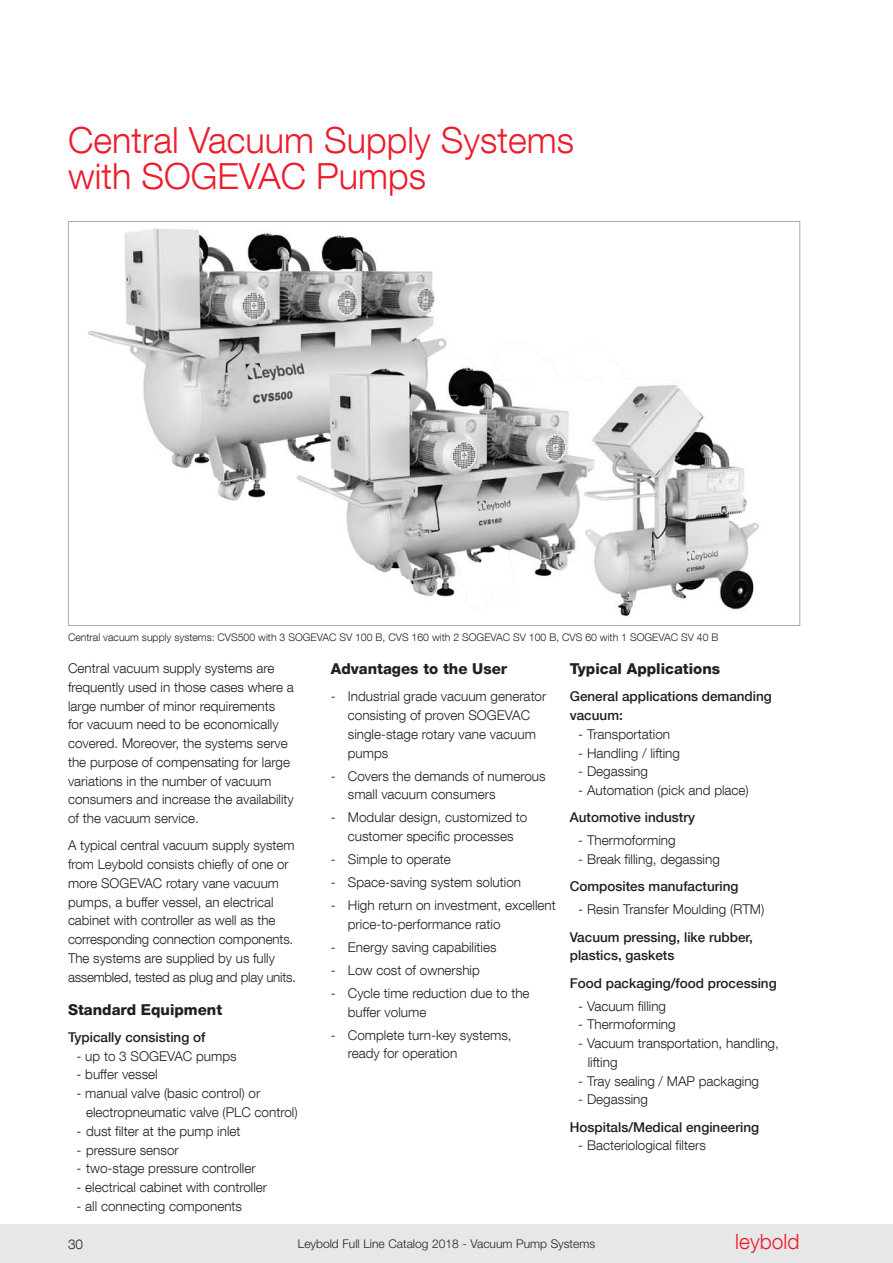
<style>
.page{position:relative;width:893px;height:1263px;background:#fff}
.page>*{position:absolute;margin:0;border:0;box-sizing:border-box;transform-origin:0 0}
.t1{font:300 36px/36px "Helvetica Neue LT Com";color:#ee1b2c}
.t2{font:300 21px "Helvetica Neue LT Com";color:#ee1b2c}
.t3{font:800 15px "Helvetica Neue LT Com";color:#231f20}
.t4{font:300 13.5px/18.8px "Helvetica Neue LT Com";color:#231f20}
.t5{font:500 13.5px/18.8px "Helvetica Neue LT Com";color:#231f20}
.t6{font:300 12px "Helvetica Neue LT Std";color:#231f20}
.t7{font:300 10.5px "Helvetica Neue LT Com";color:#231f20}
</style>
<div class="page">
<div style="left:0;top:1225px;width:893px;height:38px;background:#e6e7e9"></div>
<img style="left:88px;top:228px;width:671px;height:389px">
<h1 class="t1" style="left:68px;top:122px;width:508px">Central Vacuum Supply Systems with SOGEVAC Pumps</h1>
<p class="t7" style="left:68px;top:631px;width:652px">Central vacuum supply systems: CVS500 with 3 SOGEVAC SV 100 B, CVS 160 with 2 SOGEVAC SV 100 B, CVS 60 with 1 SOGEVAC SV 40 B</p>
<p class="t4" style="left:68px;top:658px;width:227px">Central vacuum supply systems are frequently used in those cases where a large number of minor requirements for vacuum need to be economically cov ered . Moreover, the systems serve the purpose of compensating for large var iations in the number of vacuum consumers and increase the availability of the vacuum service .</p>
<p class="t4" style="left:68px;top:836px;width:229px">A typical central vacuum supply system from Leybold consists chiefly of one or more SOGEVAC rotary vane vacuum pumps, a buffer vessel, an electrical cabinet with controller as well as the corresponding connection components .<br>The systems are supplied by us fully assembled, tested as plug and play units .</p>
<p class="t3" style="left:68px;top:1000px;width:156px">Standard Equipment</p>
<p class="t5" style="left:68px;top:1028px;width:139px">Typically consisting of</p>
<p class="t4" style="left:77px;top:1046px;width:162px">- up to 3 SOGEVAC pumps</p>
<p class="t4" style="left:77px;top:1065px;width:83px">- buffer vessel</p>
<p class="t4" style="left:86px;top:1084px;width:213px;text-indent:-9px">- manual valve (basic control) or electropneumatic valve (PLC control)</p>
<p class="t4" style="left:77px;top:1121px;width:165px">- dust filter at the pump inlet</p>
<p class="t4" style="left:77px;top:1140px;width:104px">- pressure sensor</p>
<p class="t4" style="left:77px;top:1159px;width:181px">- two-stage pressure controller</p>
<p class="t4" style="left:77px;top:1177px;width:192px">- electrical cabinet with controller</p>
<p class="t4" style="left:77px;top:1196px;width:167px">- all connecting components</p>
<p class="t3" style="left:331px;top:660px;width:178px">Advantages to the User</p>
<p class="t4" style="left:348px;top:687px;width:200px;text-indent:-17px">- Industrial grade vacuum generator consisting of proven SOGEVAC single-stage rotary vane vacuum pumps</p>
<p class="t4" style="left:348px;top:766px;width:199px;text-indent:-17px">- Covers the demands of numerous small vacuum consumers</p>
<p class="t4" style="left:331px;top:808px;width:198px;text-align:center">- Modular design, customized to customer specific processes</p>
<p class="t4" style="left:331px;top:850px;width:122px">- Simple to operate</p>
<p class="t4" style="left:331px;top:873px;width:192px">- Space-saving system solution</p>
<p class="t4" style="left:348px;top:896px;width:210px;text-indent:-17px">- High return on investment, excellent price-to-performance ratio</p>
<p class="t4" style="left:331px;top:937px;width:167px">- Energy saving capabilities</p>
<p class="t4" style="left:331px;top:960px;width:151px">- Low cost of ownership</p>
<p class="t4" style="left:348px;top:983px;width:183px;text-indent:-17px">- Cycle time reduction due to the buffer volume</p>
<p class="t4" style="left:348px;top:1025px;width:165px;text-indent:-17px">- Complete turn-key systems, ready for operation</p>
<p class="t3" style="left:570px;top:660px;width:152px">Typical Applications</p>
<p class="t5" style="left:570px;top:687px;width:204px">General applications demanding vacuum:</p>
<p class="t4" style="left:578px;top:724px;width:93px">- Transportation</p>
<p class="t4" style="left:578px;top:743px;width:103px">- Handling / lifting</p>
<p class="t4" style="left:578px;top:762px;width:71px">- Degassing</p>
<p class="t4" style="left:578px;top:781px;width:172px">- Automation (pick and place)</p>
<p class="t5" style="left:570px;top:808px;width:127px">Automotive industry</p>
<p class="t4" style="left:578px;top:831px;width:99px">- Thermoforming</p>
<p class="t4" style="left:578px;top:850px;width:143px">- Break filling, degassing</p>
<p class="t5" style="left:570px;top:877px;width:170px">Composites manufacturing</p>
<p class="t4" style="left:578px;top:900px;width:188px">- Resin Transfer Moulding (RTM)</p>
<p class="t5" style="left:570px;top:927px;width:185px">Vacuum pressing, like rubber, plastics, gaskets</p>
<p class="t5" style="left:570px;top:973px;width:208px">Food packaging/food processing</p>
<p class="t4" style="left:578px;top:996px;width:89px">- Vacuum filling</p>
<p class="t4" style="left:578px;top:1015px;width:99px">- Thermoforming</p>
<p class="t4" style="left:588px;top:1034px;width:193px;text-indent:-9px">- Vacuum transportation, handling, lifting</p>
<p class="t4" style="left:578px;top:1071px;width:182px">- Tray sealing / MAP packaging</p>
<p class="t4" style="left:578px;top:1090px;width:71px">- Degassing</p>
<p class="t5" style="left:570px;top:1117px;width:191px">Hospitals/Medical engineering</p>
<p class="t4" style="left:578px;top:1136px;width:129px">- Bacteriological filters</p>
<p class="t4" style="left:68px;top:1235px;width:17px">30</p>
<p class="t6" style="left:298px;top:1236px;width:299px">Leybold Full Line Catalog 2018 - Vacuum Pump Systems</p>
<h2 class="t2" style="left:735px;top:1229px;width:66px">leybold</h2>
</div>
